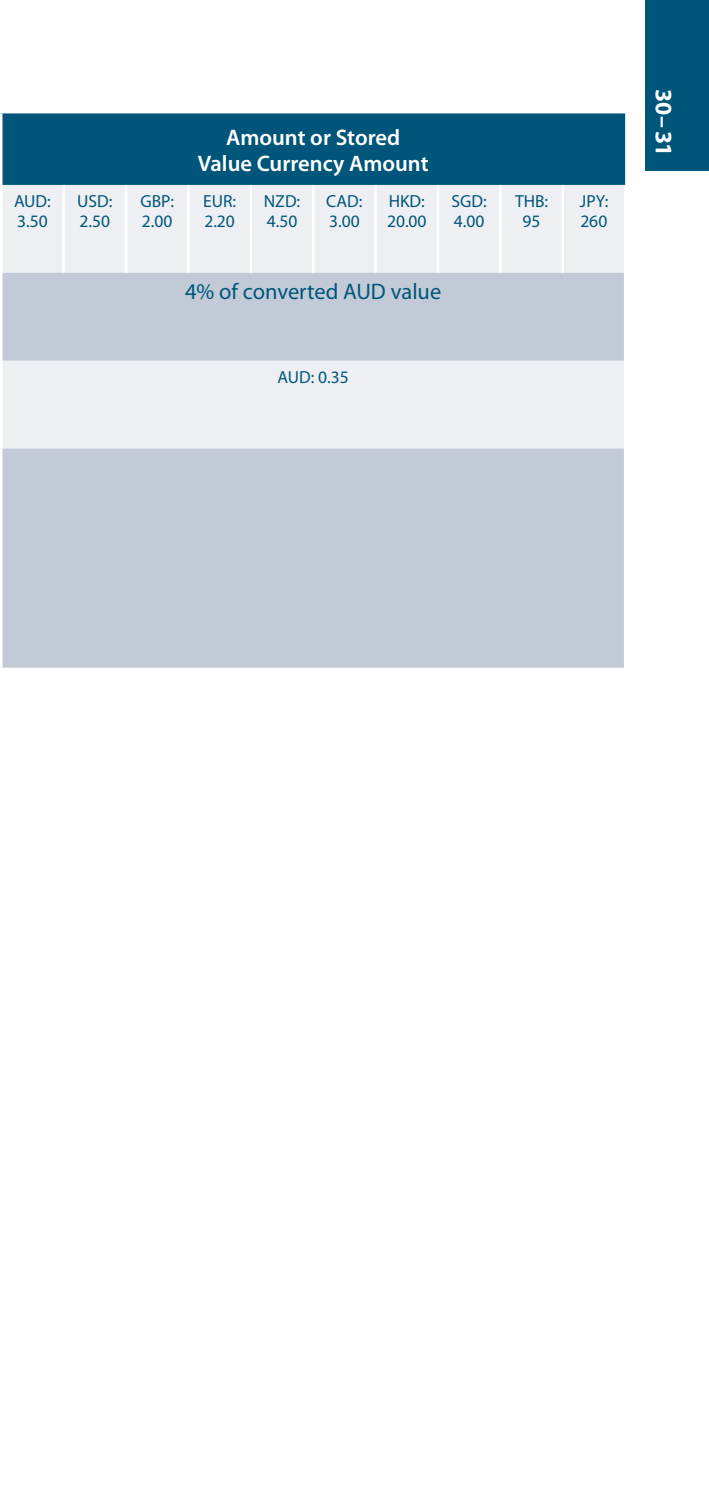
<style>
.page{position:relative;width:709px;height:1489px;background:#fff}
.page>*{position:absolute;margin:0;border:0;box-sizing:border-box;transform-origin:0 0}
.t1{font:700 23.75px "Myriad Pro";color:#fff}
.t2{font:600 22.5px/26.2px "Myriad Pro";color:#fff;text-align:center}
.t3{font:22.5px "Myriad Pro";color:#00567a}
.t4{font:17.5px/20px "Myriad Pro";color:#00567a}
</style>
<div class="page">
<div style="left:645px;top:0;width:64px;height:170px;background:#00567a"></div>
<div style="left:2px;top:113px;width:623px;height:72px;background:#00567a"></div>
<div style="left:2px;top:185px;width:622px;height:88px;background:#eeeff2"></div>
<svg style="left:2px;top:273px;width:622px;height:394px;background:#cbd2dd"></svg>
<hr style="left:62px;top:185px;width:3px;height:88px;background:#fff">
<hr style="left:125px;top:185px;width:2px;height:88px;background:#fff">
<hr style="left:187px;top:185px;width:3px;height:88px;background:#fff">
<hr style="left:249px;top:185px;width:3px;height:88px;background:#fff">
<hr style="left:312px;top:185px;width:2px;height:88px;background:#fff">
<hr style="left:374px;top:185px;width:3px;height:88px;background:#fff">
<hr style="left:437px;top:185px;width:2px;height:88px;background:#fff">
<hr style="left:499px;top:185px;width:2px;height:88px;background:#fff">
<hr style="left:561px;top:185px;width:3px;height:88px;background:#fff">
<p class="t2" style="left:198px;top:123px;width:232px">Amount or Stored<br>Value Currency Amount</p>
<p class="t4" style="left:14px;top:191px;width:38px">AUD:<br>3.50</p>
<p class="t4" style="left:77px;top:191px;width:37px">USD:<br>2.50</p>
<p class="t4" style="left:140px;top:191px;width:35px">GBP:<br>2.00</p>
<p class="t4" style="left:203px;top:191px;width:34px">EUR:<br>2.20</p>
<p class="t4" style="left:264px;top:191px;width:38px">NZD:<br>4.50</p>
<p class="t4" style="left:326px;top:191px;width:38px">CAD:<br>3.00</p>
<p class="t4" style="left:387px;top:191px;width:41px">HKD:<br>20.00</p>
<p class="t4" style="left:451px;top:191px;width:37px">SGD:<br>4.00</p>
<p class="t4" style="left:515px;top:191px;width:35px;text-align:center">THB:<br>95</p>
<p class="t4" style="left:579px;top:191px;width:30px">JPY:<br>260</p>
<p class="t3" style="left:185px;top:277px;width:258px">4% of converted AUD value</p>
<p class="t4" style="left:278px;top:367px;width:73px">AUD: 0.35</p>
<h1 class="t1" style="left:679px;top:89px;width:68px;rotate:90deg">30–31</h1>
</div>
